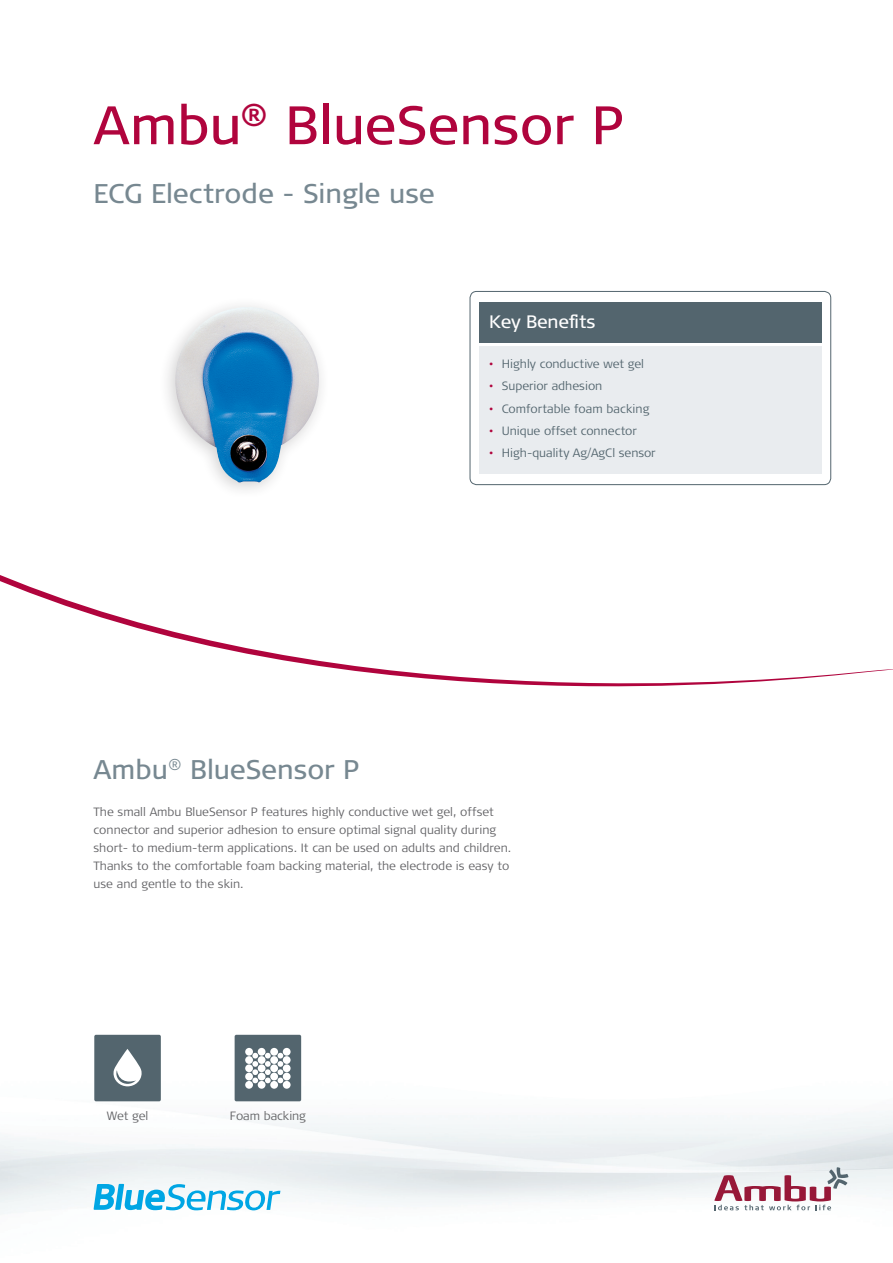
<style>
.page{position:relative;width:893px;height:1263px;background:#fff}
.page>*{position:absolute;margin:0;border:0;box-sizing:border-box;transform-origin:0 0}
.t1{font:54px "Signa OT";color:#b0043d}
.t2{font:27px "Signa OT";color:#778891}
.t3{font:18px "Signa OT";letter-spacing:-.01em;color:#fff}
.t4{font:300 12px/18px "Signa OT";color:#636366}
.t5{font:300 12px "Signa OT";color:#53656e}
.s1{color:#b0043d}
</style>
<div class="page">
<svg style="left:0;top:575px;width:893px;height:111px"></svg>
<img style="left:0;top:1079px;width:893px;height:136px">
<svg style="left:714px;top:1167px;width:134px;height:43px"></svg>
<div style="left:470px;top:291px;width:361px;height:194px;border:1px solid #53656e;border-radius:7px"></div>
<div style="left:479px;top:347px;width:342px;height:127px;background:#e9ecef"></div>
<div style="left:479px;top:302px;width:342px;height:40px;background:#53656e"></div>
<div style="left:159px;top:296px;width:171px;height:203px;background:#231f20;opacity:.2"></div>
<img style="left:175px;top:307px;width:144px;height:176px">
<div style="left:94px;top:1035px;width:67px;height:66px;background:#53656e;border-radius:2px"></div>
<svg style="left:114px;top:1049px;width:28px;height:37px"></svg>
<div style="left:235px;top:1035px;width:66px;height:66px;background:#53656e;border-radius:2px"></div>
<div style="left:245px;top:1064px;width:8px;height:8px;background:#fff;border-radius:50%"></div>
<div style="left:258px;top:1064px;width:7px;height:8px;background:#fff;border-radius:50%"></div>
<div style="left:270px;top:1064px;width:8px;height:8px;background:#fff;border-radius:50%"></div>
<div style="left:283px;top:1064px;width:8px;height:8px;background:#fff;border-radius:50%"></div>
<div style="left:245px;top:1056px;width:8px;height:8px;background:#fff;border-radius:50%"></div>
<div style="left:258px;top:1056px;width:7px;height:8px;background:#fff;border-radius:50%"></div>
<div style="left:270px;top:1056px;width:8px;height:8px;background:#fff;border-radius:50%"></div>
<div style="left:283px;top:1056px;width:8px;height:8px;background:#fff;border-radius:50%"></div>
<div style="left:245px;top:1048px;width:8px;height:8px;background:#fff;border-radius:50%"></div>
<div style="left:258px;top:1048px;width:7px;height:8px;background:#fff;border-radius:50%"></div>
<div style="left:270px;top:1048px;width:8px;height:8px;background:#fff;border-radius:50%"></div>
<div style="left:283px;top:1048px;width:8px;height:8px;background:#fff;border-radius:50%"></div>
<div style="left:245px;top:1081px;width:8px;height:8px;background:#fff;border-radius:50%"></div>
<div style="left:258px;top:1081px;width:7px;height:8px;background:#fff;border-radius:50%"></div>
<div style="left:270px;top:1081px;width:8px;height:8px;background:#fff;border-radius:50%"></div>
<div style="left:283px;top:1081px;width:8px;height:8px;background:#fff;border-radius:50%"></div>
<div style="left:245px;top:1073px;width:8px;height:7px;background:#fff;border-radius:50%"></div>
<svg style="left:278px;top:1053px;width:5px;height:30px"></svg>
<svg style="left:265px;top:1053px;width:6px;height:30px"></svg>
<svg style="left:252px;top:1053px;width:6px;height:30px"></svg>
<div style="left:258px;top:1073px;width:7px;height:7px;background:#fff;border-radius:50%"></div>
<div style="left:270px;top:1073px;width:8px;height:7px;background:#fff;border-radius:50%"></div>
<div style="left:283px;top:1073px;width:8px;height:7px;background:#fff;border-radius:50%"></div>
<svg style="left:94px;top:1184px;width:186px;height:26px"></svg>
<h1 class="t1" style="left:94px;top:94px;width:531px">Ambu<sup>®</sup> BlueSensor P</h1>
<h2 class="t2" style="left:94px;top:178px;width:343px">ECG Electrode - Single use</h2>
<h3 class="t3" style="left:489px;top:311px;width:108px">Key Benefits</h3>
<p class="t5" style="left:489px;top:357px;width:156px"><span class="s1">•</span> Highly conductive wet gel</p>
<p class="t5" style="left:489px;top:379px;width:115px"><span class="s1">•</span> Superior adhesion</p>
<p class="t5" style="left:489px;top:402px;width:162px"><span class="s1">•</span> Comfortable foam backing</p>
<p class="t5" style="left:489px;top:424px;width:149px"><span class="s1">•</span> Unique offset connector</p>
<p class="t5" style="left:489px;top:446px;width:168px"><span class="s1">•</span> High-quality Ag/AgCl sensor</p>
<h2 class="t2" style="left:94px;top:754px;width:267px">Ambu<sup>®</sup> BlueSensor P</h2>
<p class="t4" style="left:94px;top:803px;width:419px">The small Ambu BlueSensor P features highly conductive wet gel, offset connector and superior adhesion to ensure optimal signal quality during short- to medium-term applications. It can be used on adults and children.<br>Thanks to the comfortable foam backing material, the electrode is easy to use and gentle to the skin.</p>
<p class="t4" style="left:107px;top:1107px;width:43px">Wet gel</p>
<p class="t4" style="left:230px;top:1107px;width:78px">Foam backing</p>
</div>
